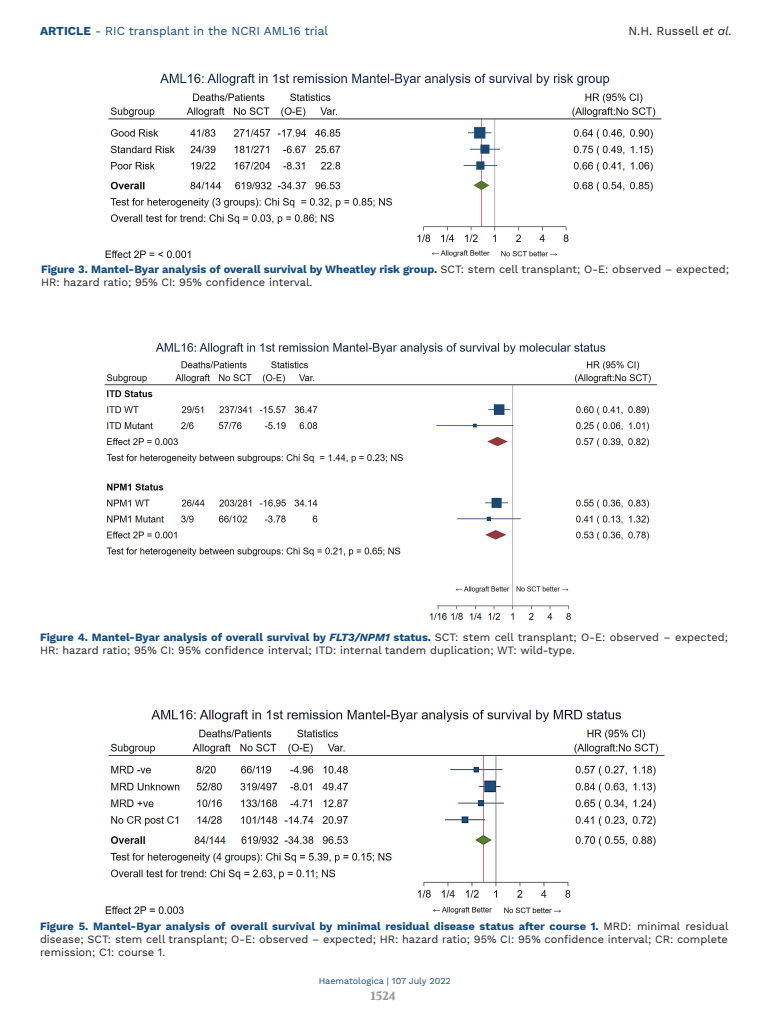
<style>
.page{position:relative;width:768px;height:1024px;background:#fff}
.page>*{position:absolute;margin:0;border:0;box-sizing:border-box;transform-origin:0 0}
.t1{font:12px "Work Sans";color:#134a80}
.t2{font:12px "Work Sans";color:#231f20}
.t3{font:700 12px "Volkhov";color:#939598}
.t4{font:11px/13px "Work Sans";color:#231f20}
.t5{font:9px "Work Sans";color:#134a80}
.s1{font-weight:700}
.s2{font-style:italic}
.s3{font-weight:700;color:#134a80}
.s4{font-weight:700;font-style:italic;color:#134a80}
</style>
<div class="page">
<img style="left:105px;top:73px;width:557px;height:185px">
<img style="left:104px;top:343px;width:553px;height:278px">
<img style="left:105px;top:709px;width:560px;height:206px">
<p class="t1" style="left:40px;top:24px;width:290px"><span class="s1">ARTICLE</span> - RIC transplant in the NCRI AML16 trial</p>
<p class="t2" style="left:628px;top:24px;width:105px">N.H. Russell <span class="s2">et al.</span></p>
<p class="t4" style="left:41px;top:263px;width:689px"><span class="s3">Figure 3. Mantel-Byar analysis of overall survival by Wheatley risk group.</span> SCT: stem cell transplant; O-E: observed – expected;<br>HR: hazard ratio; 95% CI: 95% confidence interval.</p>
<p class="t4" style="left:40px;top:631px;width:689px"><span class="s3">Figure 4. Mantel-Byar analysis of overall survival by</span> <span class="s4">FLT3/NPM1</span> <span class="s3">status.</span> SCT: stem cell transplant; O-E: observed – expected;<br>HR: hazard ratio; 95% CI: 95% confidence interval; ITD: internal tandem duplication; WT: wild-type.</p>
<p class="t4" style="left:40px;top:919px;width:690px;text-align:justify"><span class="s3">Figure 5. Mantel-Byar analysis of overall survival by minimal residual disease status after course 1.</span> MRD: minimal residual disease; SCT: stem cell transplant; O-E: observed – expected; HR: hazard ratio; 95% CI: 95% confidence interval; CR: complete remission; C1: course 1.</p>
<p class="t5" style="left:319px;top:976px;width:134px">Haematologica | 107 July 2022</p>
<p class="t3" style="left:371px;top:988px;width:27px">1524</p>
</div>
